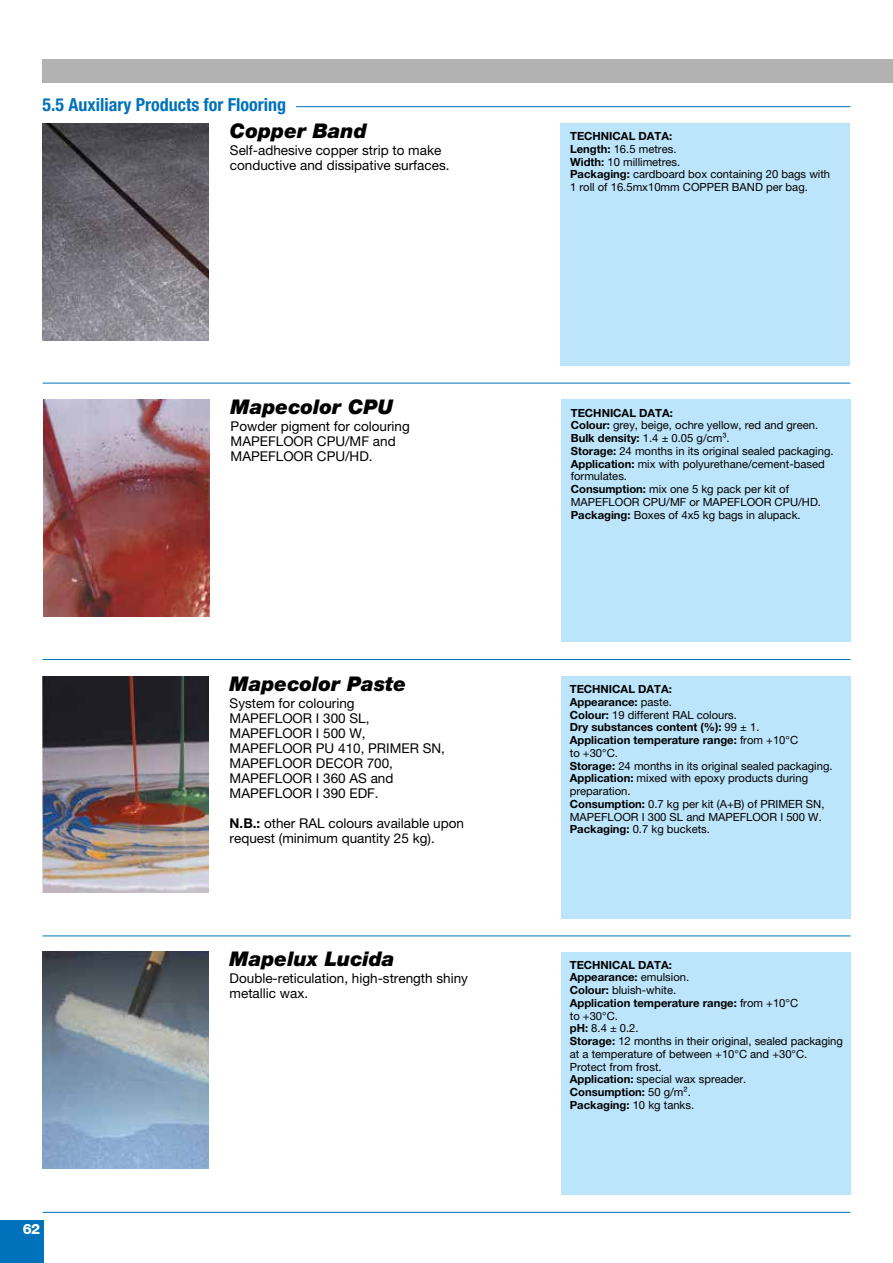
<style>
.page{position:relative;width:893px;height:1263px;background:#fff}
.page>*{position:absolute;margin:0;border:0;box-sizing:border-box;transform-origin:0 0}
.t1{font:italic 900 20.25px "Helvetica Neue LTW1 G";color:#000}
.t2{font:700 condensed 18px "Helvetica Neue LTW1 G";color:#0072bb}
.t3{font:800 14.25px "Helvetica Neue LTW1 G";color:#fff}
.t4{font:13.5px/15px "Helvetica Neue LTW1 G";color:#000}
.t5{font:11.25px/12.8px "Helvetica Neue LTW1 G";color:#000}
.s1{font-weight:700}
</style>
<div class="page">
<hr style="left:43px;top:106px;width:807px;height:1px;background:#0072bb">
<hr style="left:43px;top:383px;width:807px;height:1px;background:#0072bb">
<hr style="left:43px;top:659px;width:807px;height:1px;background:#0072bb">
<hr style="left:43px;top:935px;width:807px;height:1px;background:#0072bb">
<hr style="left:43px;top:1212px;width:807px;height:1px;background:#0072bb">
<div style="left:0;top:1220px;width:43px;height:43px;background:#0072bb"></div>
<div style="left:43px;top:60px;width:850px;height:23px;background:#b3b2b2"></div>
<div style="left:561px;top:400px;width:289px;height:242px;background:#bce4fa"></div>
<div style="left:561px;top:676px;width:289px;height:242px;background:#bce4fa"></div>
<div style="left:561px;top:952px;width:289px;height:243px;background:#bce4fa"></div>
<img style="left:43px;top:676px;width:165px;height:217px">
<img style="left:44px;top:400px;width:165px;height:217px">
<img style="left:43px;top:952px;width:165px;height:217px">
<div style="left:561px;top:123px;width:289px;height:243px;background:#bce4fa"></div>
<div style="left:43px;top:98px;width:253px;height:25px;background:#fff"></div>
<img style="left:43px;top:123px;width:166px;height:217px">
<h2 class="t2" style="left:43px;top:93px;width:245px">5.5 Auxiliary Products for Flooring</h2>
<h1 class="t1" style="left:230px;top:118px;width:138px">Copper Band</h1>
<p class="t4" style="left:230px;top:142px;width:221px">Self-adhesive copper strip to make conductive and dissipative surfaces.</p>
<h1 class="t1" style="left:231px;top:395px;width:164px">Mapecolor CPU</h1>
<p class="t4" style="left:231px;top:419px;width:181px">Powder pigment for colouring<br>MAPEFLOOR CPU/MF and<br>MAPEFLOOR CPU/HD.</p>
<h1 class="t1" style="left:230px;top:671px;width:178px">Mapecolor Paste</h1>
<p class="t4" style="left:230px;top:695px;width:217px">System for colouring<br>MAPEFLOOR I 300 SL,<br>MAPEFLOOR I 500 W,<br>MAPEFLOOR PU 410, PRIMER SN,<br>MAPEFLOOR DECOR 700,<br>MAPEFLOOR I 360 AS and<br>MAPEFLOOR I 390 EDF.</p>
<p class="t4" style="left:230px;top:815px;width:236px"><span class="s1">N.B.:</span> other RAL colours available upon request (minimum quantity 25 kg).</p>
<p class="t3" style="left:23px;top:1220px;width:19px">62</p>
<h1 class="t1" style="left:230px;top:947px;width:167px">Mapelux Lucida</h1>
<p class="t4" style="left:230px;top:971px;width:240px">Double-reticulation, high-strength shiny metallic wax.</p>
<p class="t5" style="left:570px;top:130px;width:262px"><span class="s1">TECHNICAL DATA:<br>Length:</span> 16.5 metres.<br><span class="s1">Width:</span> 10 millimetres.<br><span class="s1">Packaging:</span> cardboard box containing 20 bags with<br>1 roll of 16.5mx10mm COPPER BAND per bag.</p>
<p class="t5" style="left:571px;top:406px;width:264px"><span class="s1">TECHNICAL DATA:<br>Colour:</span> grey, beige, ochre yellow, red and green.<br><span class="s1">Bulk density:</span> 1.4 ± 0.05 g/cm³.<br><span class="s1">Storage:</span> 24 months in its original sealed packaging.<br><span class="s1">Application:</span> mix with polyurethane/cement-based formulates.<br><span class="s1">Consumption:</span> mix one 5 kg pack per kit of MAPEFLOOR CPU/MF or MAPEFLOOR CPU/HD.<br><span class="s1">Packaging:</span> Boxes of 4x5 kg bags in alupack.</p>
<p class="t5" style="left:570px;top:682px;width:264px"><span class="s1">TECHNICAL DATA:<br>Appearance:</span> paste.<br><span class="s1">Colour:</span> 19 different RAL colours.<br><span class="s1">Dry substances content (%):</span> 99 ± 1.<br><span class="s1">Application temperature range:</span> from +10°C<br>to +30°C.<br><span class="s1">Storage:</span> 24 months in its original sealed packaging.<br><span class="s1">Application:</span> mixed with epoxy products during preparation.<br><span class="s1">Consumption:</span> 0.7 kg per kit (A+B) of PRIMER SN,<br>MAPEFLOOR I 300 SL and MAPEFLOOR I 500 W.<br><span class="s1">Packaging:</span> 0.7 kg buckets.</p>
<p class="t5" style="left:570px;top:958px;width:275px"><span class="s1">TECHNICAL DATA:<br>Appearance:</span> emulsion.<br><span class="s1">Colour:</span> bluish-white.<br><span class="s1">Application temperature range:</span> from +10°C<br>to +30°C.<br><span class="s1">pH:</span> 8.4 ± 0.2.<br><span class="s1">Storage:</span> 12 months in their original, sealed packaging at a temperature of between +10°C and +30°C.<br>Protect from frost.<br><span class="s1">Application:</span> special wax spreader.<br><span class="s1">Consumption:</span> 50 g/m².<br><span class="s1">Packaging:</span> 10 kg tanks.</p>
</div>
